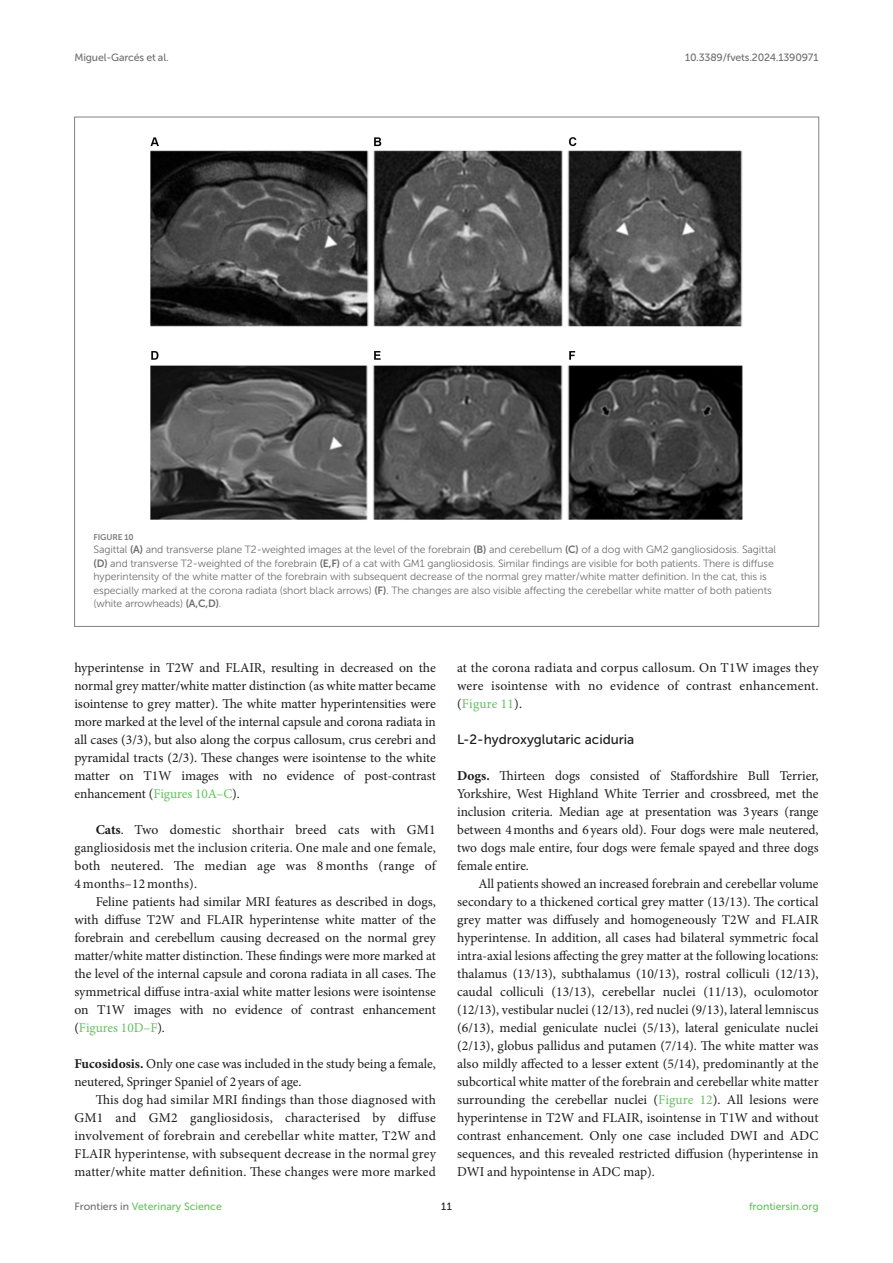
<style>
.page{position:relative;width:893px;height:1263px;background:#fff}
.page>*{position:absolute;margin:0;border:0;box-sizing:border-box;transform-origin:0 0}
.TEXT{font:13.5px/18px "Minion Pro";color:#1b1c1b;text-align:justify}
.HEAD_5{font:13.5px/18px "Minion Pro";letter-spacing:-.005em;color:#1b1c1b}
.HEAD_6{font:13.5px/18px "Minion Pro";letter-spacing:.01em;color:#1b1c1b;text-align:justify}
.HEAD_4{font:13.5px "Museo Sans 500";color:#1b1c1b}
.FIG_LEG{font:10.5px/13.5px "Museo Sans 300";letter-spacing:-.01em;color:#706f70}
.t1{font:10.5px "Museo Sans 500";letter-spacing:-.015em;color:#706f70}
.t2{font:10.5px "Museo Sans 500";color:#65c161}
.t3{font:10.5px "Museo Sans 500";color:#1b1c1b}
.FIG_HD{font:8.25px "Museo Sans 700";letter-spacing:-.01em;color:#7e7f7f}
.s1{font-family:"Museo Sans 700"}
.s2{color:#65c161}
.s3{font-weight:700}
.s4{color:#706f70}
</style>
<div class="page">
<img style="left:150px;top:137px;width:593px;height:383px">
<p class="t1" style="left:74px;top:51px;width:96px">Miguel-Garcés et al.</p>
<p class="t1" style="left:685px;top:51px;width:135px">10.3389/fvets.2024.1390971</p>
<p class="FIG_HD" style="left:94px;top:532px;width:42px">FIGURE 10</p>
<p class="FIG_LEG" style="left:94px;top:543px;width:684px">Sagittal <span class="s1">(A)</span> and transverse plane T2-weighted images at the level of the forebrain <span class="s1">(B)</span> and cerebellum <span class="s1">(C)</span> of a dog with GM2 gangliosidosis. Sagittal <span class="s1">(D)</span> and transverse T2-weighted of the forebrain <span class="s1">(E,F)</span> of a cat with GM1 gangliosidosis. Similar findings are visible for both patients. There is diffuse hyperintensity of the white matter of the forebrain with subsequent decrease of the normal grey matter/white matter definition. In the cat, this is especially marked at the corona radiata (short black arrows) <span class="s1">(F)</span>. The changes are also visible affecting the cerebellar white matter of both patients (white arrowheads) <span class="s1">(A,C,D)</span>.</p>
<p class="TEXT" style="left:74px;top:659px;width:363px">hyperintense in T2W and FLAIR, resulting in decreased on the normal grey matter/white matter distinction (as white matter became isointense to grey matter). The white matter hyperintensities were more marked at the level of the internal capsule and corona radiata in all cases (3/3), but also along the corpus callosum, crus cerebri and pyramidal tracts (2/3). These changes were isointense to the white matter on T1W images with no evidence of post-contrast enhancement (<span class="s2">Figures 10A–C</span>).</p>
<p class="HEAD_6" style="left:74px;top:821px;width:363px;text-indent:21px"><span class="s3">Cats</span>. Two domestic shorthair breed cats with GM1 gangliosidosis met the inclusion criteria. One male and one female, both neutered. The median age was 8 months (range of 4 months–12 months).</p>
<p class="TEXT" style="left:74px;top:893px;width:363px;text-indent:21px">Feline patients had similar MRI features as described in dogs, with diffuse T2W and FLAIR hyperintense white matter of the forebrain and cerebellum causing decreased on the normal grey matter/white matter distinction. These findings were more marked at the level of the internal capsule and corona radiata in all cases. The symmetrical diffuse intra-axial white matter lesions were isointense on T1W images with no evidence of contrast enhancement (<span class="s2">Figures 10D–F</span>).</p>
<p class="HEAD_5" style="left:74px;top:1055px;width:363px"><span class="s3">Fucosidosis.</span> Only one case was included in the study being a female, neutered, Springer Spaniel of 2years of age.</p>
<p class="TEXT" style="left:74px;top:1091px;width:363px;text-indent:21px">This dog had similar MRI findings than those diagnosed with GM1 and GM2 gangliosidosis, characterised by diffuse involvement of forebrain and cerebellar white matter, T2W and FLAIR hyperintense, with subsequent decrease in the normal grey matter/white matter definition. These changes were more marked</p>
<p class="TEXT" style="left:457px;top:659px;width:363px">at the corona radiata and corpus callosum. On T1W images they were isointense with no evidence of contrast enhancement. (<span class="s2">Figure 11</span>).</p>
<p class="HEAD_4" style="left:457px;top:732px;width:179px">L-2-hydroxyglutaric aciduria</p>
<p class="HEAD_5" style="left:457px;top:767px;width:363px;text-align:justify"><span class="s3">Dogs.</span> Thirteen dogs consisted of Staffordshire Bull Terrier, Yorkshire, West Highland White Terrier and crossbreed, met the inclusion criteria. Median age at presentation was 3years (range between 4months and 6years old). Four dogs were male neutered, two dogs male entire, four dogs were female spayed and three dogs female entire.</p>
<p class="TEXT" style="left:457px;top:875px;width:363px;text-indent:21px">All patients showed an increased forebrain and cerebellar volume secondary to a thickened cortical grey matter (13/13). The cortical grey matter was diffusely and homogeneously T2W and FLAIR hyperintense. In addition, all cases had bilateral symmetric focal intra-axial lesions affecting the grey matter at the following locations: thalamus (13/13), subthalamus (10/13), rostral colliculi (12/13), caudal colliculi (13/13), cerebellar nuclei (11/13), oculomotor (12/13), vestibular nuclei (12/13), red nuclei (9/13), lateral lemniscus (6/13), medial geniculate nuclei (5/13), lateral geniculate nuclei (2/13), globus pallidus and putamen (7/14). The white matter was also mildly affected to a lesser extent (5/14), predominantly at the subcortical white matter of the forebrain and cerebellar white matter surrounding the cerebellar nuclei (<span class="s2">Figure 12</span>). All lesions were hyperintense in T2W and FLAIR, isointense in T1W and without contrast enhancement. Only one case included DWI and ADC sequences, and this revealed restricted diffusion (hyperintense in DWI and hypointense in ADC map).</p>
<p class="t2" style="left:74px;top:1200px;width:149px"><span class="s4">Frontiers in</span> Veterinary Science</p>
<p class="t3" style="left:441px;top:1200px;width:12px">11</p>
<p class="t2" style="left:749px;top:1200px;width:71px">frontiersin.org</p>
</div>
